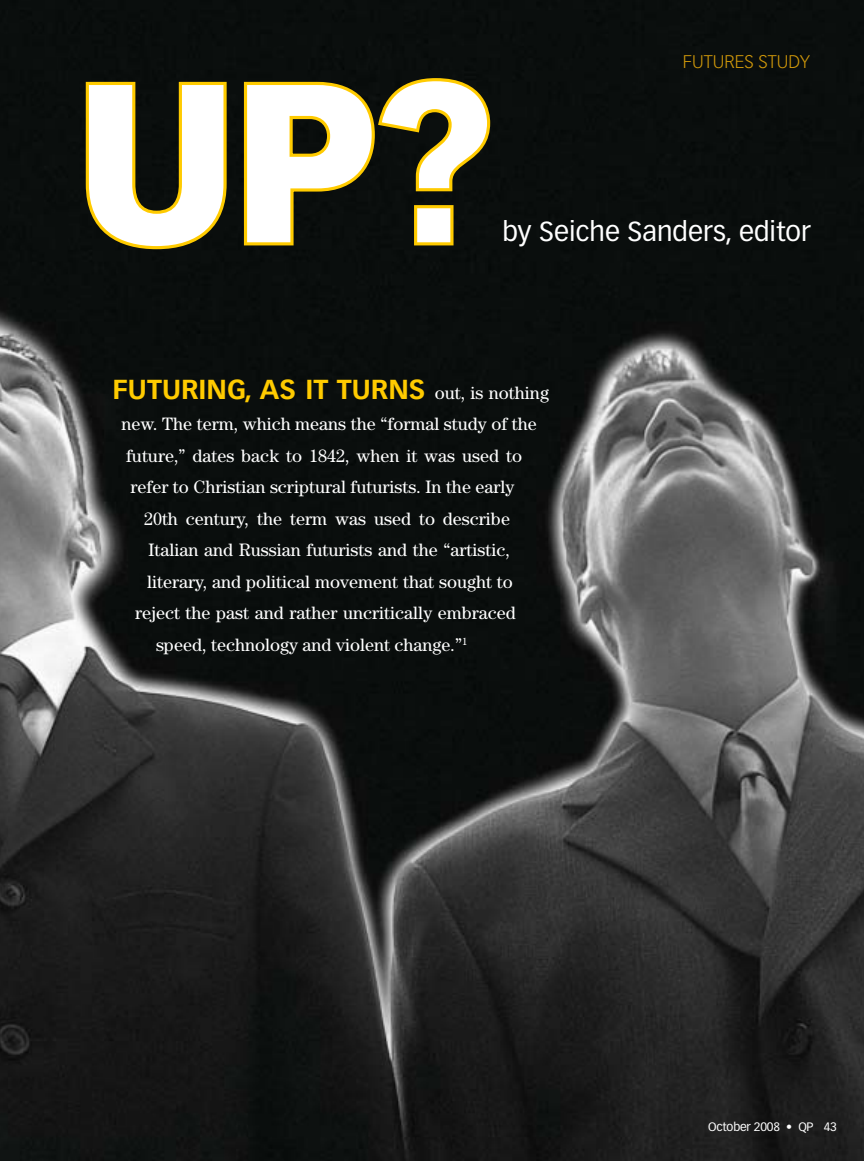
<style>
.page{position:relative;width:864px;height:1161px;background:#fff}
.page>*{position:absolute;margin:0;border:0;box-sizing:border-box;transform-origin:0 0}
.t1{font:900 220.95px "Vectora LT Std";color:#fff}
.t2{font:700 27px "Vectora LT Std";color:#ffcb00}
.t3{font:27px "Vectora LT Std";color:#fff}
.t4{font:18px/31.5px "Century Std";color:#fff}
.t5{font:300 18px "Vectora LT Std";color:#d0980a}
.t6{font:12px "Vectora LT Std";letter-spacing:-.015em;color:#fff}
.s1{color:#ffcb00}
.s2{font-family:"Century Std";font-weight:400;font-size:18px;color:#fff}
</style>
<div class="page">
<img style="left:0;top:0;width:864px;height:1161px">
<h1 class="t1" style="left:74px;top:58px;width:420px"><span class="s1">U</span>P?</h1>
<p class="t5" style="left:683px;top:53px;width:129px">FUTURES STUDY</p>
<h2 class="t3" style="left:502px;top:218px;width:310px">by Seiche Sanders, editor</h2>
<h2 class="t2" style="left:112px;top:377px;width:438px">FUTURING, AS IT TURNS <span class="s2">out, is nothing</span></h2>
<p class="t4" style="left:122px;top:410px;width:417px">new. The term, which means the “formal study of the future,” dates back to 1842, when it was used to refer to Christian scriptural futurists. In the early</p>
<p class="t4" style="left:144px;top:505px;width:367px">20th century, the term was used to describe</p>
<p class="t4" style="left:149px;top:536px;width:363px">Italian and Russian futurists and the “artistic,</p>
<p class="t4" style="left:147px;top:568px;width:367px">literary, and political movement that sought to</p>
<p class="t4" style="left:135px;top:599px;width:383px">reject the past and rather uncritically embraced</p>
<p class="t4" style="left:156px;top:631px;width:313px">speed, technology and violent change.”<sup>1</sup></p>
<p class="t6" style="left:708px;top:1121px;width:130px">October 2008 • QP 43</p>
</div>
